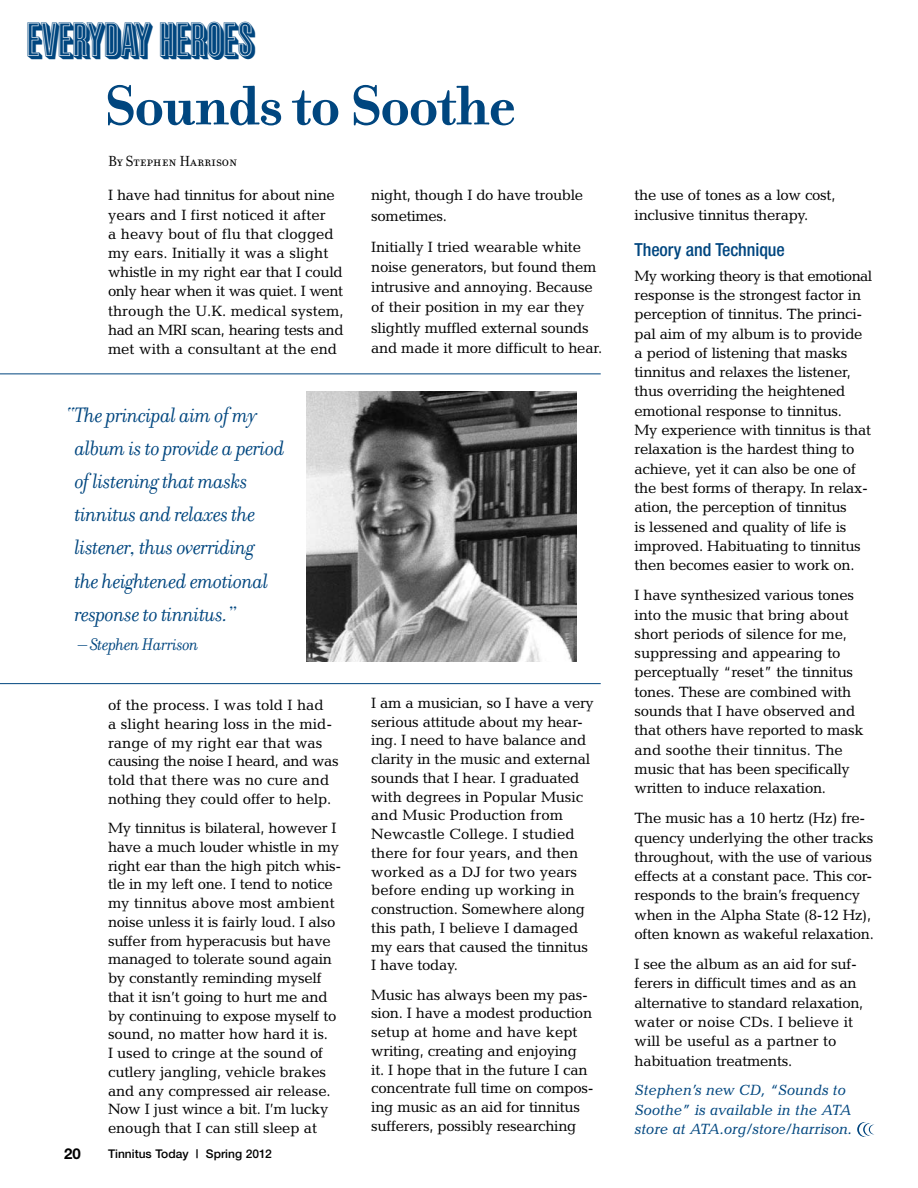
<style>
.page{position:relative;width:918px;height:1188px;background:#fff}
.page>*{position:absolute;margin:0;border:0;box-sizing:border-box;transform-origin:0 0}
.t1{font:700 60px "Filosofia";letter-spacing:-.01em;color:#00467f}
.t2{font:48px "Sculptura CT";letter-spacing:-.02em;color:#00467f}
.t3{font:italic 22.5px/33px "Filosofia";letter-spacing:-.025em;color:#00467f}
.t4{font:italic 18.3px "Filosofia";letter-spacing:-.025em;color:#00467f}
.t5{font:500 condensed 18px "Helvetica Neue";letter-spacing:-.005em;color:#00467f}
.t6{font:15.75px "Filosofia Small Caps";letter-spacing:-.005em;color:#000}
.t7{font:15px/19.4px "Candida";letter-spacing:-.02em;color:#000}
.t8{font:15px/19.2px "Candida";color:#000}
.t9{font:italic 15px/19.4px "Candida";letter-spacing:-.01em;color:#00467f}
.t10{font:700 15px "Helvetica Neue";color:#000}
.t11{font:500 12px "Helvetica Neue";color:#000}
</style>
<div class="page">
<svg style="left:857px;top:1122px;width:17px;height:15px"></svg>
<img style="left:306px;top:392px;width:270px;height:270px">
<hr style="left:0;top:374px;width:601px;height:1px;background:#00467f">
<hr style="left:0;top:683px;width:601px;height:1px;background:#00467f">
<h2 class="t2" style="left:27px;top:26px;width:230px">EVERYDAY HEROES</h2>
<h1 class="t1" style="left:105px;top:70px;width:412px">Sounds to Soothe</h1>
<p class="t6" style="left:108px;top:152px;width:131px">By Stephen Harrison</p>
<p class="t8" style="left:108px;top:186px;width:237px">I have had tinnitus for about nine years and I first noticed it after<br>a heavy bout of flu that clogged my ears. Initially it was a slight whistle in my right ear that I could only hear when it was quiet. I went through the U.K. medical system, had an MRI scan, hearing tests and met with a consultant at the end</p>
<p class="t7" style="left:371px;top:185px;width:214px;line-height:20.2px">night, though I do have trouble sometimes.</p>
<p class="t7" style="left:371px;top:236px;width:233px;line-height:20.2px">Initially I tried wearable white noise generators, but found them intrusive and annoying. Because of their position in my ear they slightly muffled external sounds and made it more difficult to hear.</p>
<h3 class="t3" style="left:75px;top:399px;width:212px;text-indent:-9px">“The principal aim of my album is to provide a period of listening that masks tinnitus and relaxes the listener, thus overriding<br>the heightened emotional response to tinnitus.”</h3>
<p class="t4" style="left:78px;top:635px;width:122px">– Stephen Harrison</p>
<p class="t8" style="left:108px;top:696px;width:232px;line-height:18.8px">of the process. I was told I had<br>a slight hearing loss in the mid&shy;range of my right ear that was causing the noise I heard, and was told that there was no cure and nothing they could offer to help.</p>
<p class="t7" style="left:108px;top:819px;width:235px;line-height:18.8px">My tinnitus is bilateral, however I have a much louder whistle in my right ear than the high pitch whis&shy;tle in my left one. I tend to notice my tinnitus above most ambient noise unless it is fairly loud. I also suffer from hyperacusis but have managed to tolerate sound again by constantly reminding myself that it isn’t going to hurt me and by continuing to expose myself to sound, no matter how hard it is.<br>I used to cringe at the sound of cutlery jangling, vehicle brakes and any compressed air release.<br>Now I just wince a bit. I’m lucky enough that I can still sleep at</p>
<p class="t10" style="left:64px;top:1145px;width:18px">20</p>
<p class="t11" style="left:108px;top:1146px;width:165px">Tinnitus Today | Spring 2012</p>
<p class="t7" style="left:371px;top:693px;width:224px;line-height:18.8px">I am a musician, so I have a very serious attitude about my hear&shy;ing. I need to have balance and clarity in the music and external sounds that I hear. I graduated with degrees in Popular Music and Music Production from<br>Newcastle College. I studied there for four years, and then worked as a DJ for two years before ending up working in construction. Somewhere along this path, I believe I damaged my ears that caused the tinnitus<br>I have today.</p>
<p class="t7" style="left:371px;top:985px;width:224px;line-height:18.8px">Music has always been my pas&shy;sion. I have a modest production setup at home and have kept writing, creating and enjoying<br>it. I hope that in the future I can concentrate full time on compos&shy;ing music as an aid for tinnitus sufferers, possibly researching</p>
<p class="t7" style="left:635px;top:186px;width:202px">the use of tones as a low cost, inclusive tinnitus therapy.</p>
<p class="t5" style="left:635px;top:239px;width:152px">Theory and Technique</p>
<p class="t7" style="left:635px;top:266px;width:239px">My working theory is that emotional response is the strongest factor in perception of tinnitus. The princi&shy;pal aim of my album is to provide a period of listening that masks tinnitus and relaxes the listener, thus overriding the heightened emotional response to tinnitus.<br>My experience with tinnitus is that relaxation is the hardest thing to achieve, yet it can also be one of the best forms of therapy. In relax&shy;ation, the perception of tinnitus<br>is lessened and quality of life is improved. Habituating to tinnitus then becomes easier to work on.</p>
<p class="t7" style="left:635px;top:585px;width:231px">I have synthesized various tones into the music that bring about short periods of silence for me, suppressing and appearing to perceptually “reset” the tinnitus tones. These are combined with sounds that I have observed and that others have reported to mask and soothe their tinnitus. The music that has been specifically written to induce relaxation.</p>
<p class="t7" style="left:635px;top:808px;width:241px">The music has a 10 hertz (Hz) fre&shy;quency underlying the other tracks throughout, with the use of various effects at a constant pace. This cor&shy;responds to the brain’s frequency when in the Alpha State (8-12 Hz), often known as wakeful relaxation.</p>
<p class="t7" style="left:635px;top:954px;width:230px">I see the album as an aid for suf&shy;ferers in difficult times and as an alternative to standard relaxation, water or noise CDs. I believe it will be useful as a partner to habituation treatments.</p>
<p class="t9" style="left:635px;top:1080px;width:219px">Stephen’s new CD, “Sounds to<br>Soothe” is available in the ATA store at ATA.org/store/harrison.</p>
</div>
